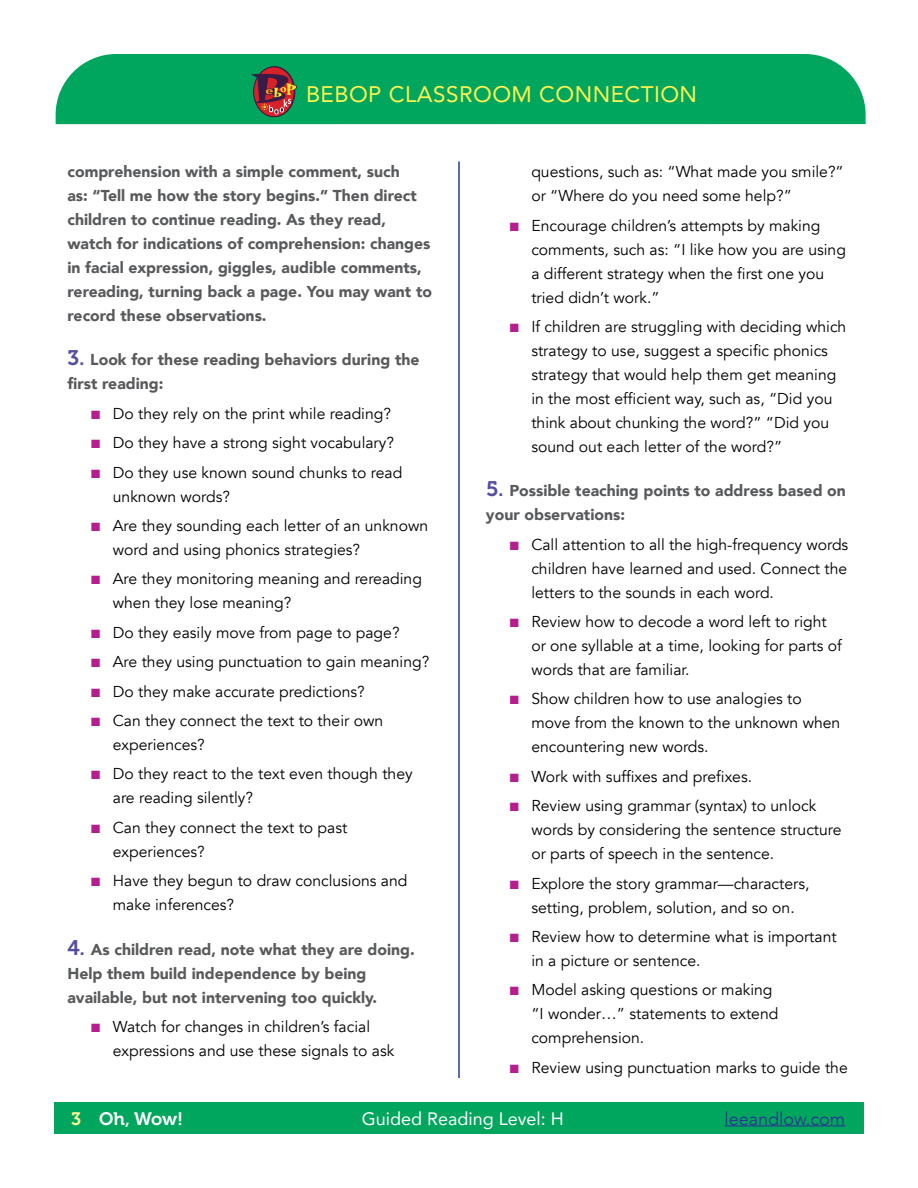
<style>
.page{position:relative;width:918px;height:1188px;background:#fff}
.page>*{position:absolute;margin:0;border:0;box-sizing:border-box;transform-origin:0 0}
.t1{font:22.5px "Avenir";letter-spacing:.02em;color:#fff450}
.t2{font:18px "Avenir";color:#fff}
.t3{font:300 18px "Avenir";color:#2e3092}
.t4{font:18px "Museo 700";color:#fff}
.t5{font:15.75px/24px "Avenir";color:#000}
.t6{font:900 15.75px/24px "Avenir";color:#58595b}
.s1{font-family:"Museo 700";font-weight:400;font-size:21px;color:#524fa1}
.s2{color:#b41e8e}
.s3{color:#fff799}
</style>
<div class="page">
<hr style="left:458px;top:161px;width:2px;height:917px;background:#25408f">
<div style="left:56px;top:54px;width:810px;height:70px;background:#00a65d"></div>
<div style="left:54px;top:1103px;width:810px;height:31px;background:#00a65d"></div>
<hr style="left:725px;top:1125px;width:120px;height:1px;background:#2e3092">
<svg style="left:254px;top:67px;width:40px;height:50px"></svg>
<div style="left:253px;top:66px;width:42px;height:51px;border:1px solid #391b46;border-radius:50%"></div>
<svg style="left:251px;top:74px;width:46px;height:40px;background:#7a4c43"></svg>
<h1 class="t1" style="left:306px;top:76px;width:393px">BEBOP CLASSROOM CONNECTION</h1>
<p class="t6" style="left:68px;top:159px;width:366px">comprehension with a simple comment, such<br>as: “Tell me how the story begins.” Then direct children to continue reading. As they read, watch for indications of comprehension: changes in facial expression, giggles, audible comments, rereading, turning back a page. You may want to record these observations.</p>
<p class="t6" style="left:68px;top:348px;width:354px"><span class="s1">3.</span> Look for these reading behaviors during the first reading:</p>
<p class="t5" style="left:91px;top:402px;width:301px"><span class="s2">■</span> Do they rely on the print while reading?</p>
<p class="t5" style="left:91px;top:431px;width:304px"><span class="s2">■</span> Do they have a strong sight vocabulary?</p>
<p class="t5" style="left:113px;top:461px;width:291px;text-indent:-22px"><span class="s2">■</span> Do they use known sound chunks to read unknown words?</p>
<p class="t5" style="left:113px;top:514px;width:317px;text-indent:-22px"><span class="s2">■</span> Are they sounding each letter of an unknown word and using phonics strategies?</p>
<p class="t5" style="left:113px;top:567px;width:311px;text-indent:-22px"><span class="s2">■</span> Are they monitoring meaning and rereading when they lose meaning?</p>
<p class="t5" style="left:91px;top:621px;width:310px"><span class="s2">■</span> Do they easily move from page to page?</p>
<p class="t5" style="left:91px;top:650px;width:340px"><span class="s2">■</span> Are they using punctuation to gain meaning?</p>
<p class="t5" style="left:91px;top:680px;width:275px"><span class="s2">■</span> Do they make accurate predictions?</p>
<p class="t5" style="left:113px;top:709px;width:272px;text-indent:-22px"><span class="s2">■</span> Can they connect the text to their own experiences?</p>
<p class="t5" style="left:113px;top:762px;width:301px;text-indent:-22px"><span class="s2">■</span> Do they react to the text even though they are reading silently?</p>
<p class="t5" style="left:113px;top:816px;width:236px;text-indent:-22px"><span class="s2">■</span> Can they connect the text to past experiences?</p>
<p class="t5" style="left:113px;top:869px;width:296px;text-indent:-22px"><span class="s2">■</span> Have they begun to draw conclusions and make inferences?</p>
<p class="t6" style="left:67px;top:937px;width:349px"><span class="s1">4.</span> As children read, note what they are doing.<br>Help them build independence by being available, but not intervening too quickly.</p>
<p class="t5" style="left:113px;top:1015px;width:283px;text-indent:-22px"><span class="s2">■</span> Watch for changes in children’s facial expressions and use these signals to ask</p>
<p class="t5" style="left:531px;top:160px;width:314px">questions, such as: “What made you smile?” or “Where do you need some help?”</p>
<p class="t5" style="left:531px;top:213px;width:316px;text-indent:-22px"><span class="s2">■</span> Encourage children’s attempts by making comments, such as: “I like how you are using a different strategy when the first one you tried didn’t work.”</p>
<p class="t5" style="left:531px;top:315px;width:316px;text-indent:-22px"><span class="s2">■</span> If children are struggling with deciding which strategy to use, suggest a specific phonics strategy that would help them get meaning in the most efficient way, such as, “Did you think about chunking the word?” “Did you sound out each letter of the word?”</p>
<p class="t6" style="left:486px;top:478px;width:361px"><span class="s1">5.</span> Possible teaching points to address based on your observations:</p>
<p class="t5" style="left:531px;top:533px;width:318px;text-align:justify;text-indent:-22px"><span class="s2">■</span> Call attention to all the high-frequency words children have learned and used. Connect the letters to the sounds in each word.</p>
<p class="t5" style="left:531px;top:610px;width:312px;text-indent:-22px"><span class="s2">■</span> Review how to decode a word left to right or one syllable at a time, looking for parts of words that are familiar.</p>
<p class="t5" style="left:531px;top:687px;width:310px;text-indent:-22px"><span class="s2">■</span> Show children how to use analogies to move from the known to the unknown when encountering new words.</p>
<p class="t5" style="left:510px;top:765px;width:244px"><span class="s2">■</span> Work with suffixes and prefixes.</p>
<p class="t5" style="left:531px;top:794px;width:312px;text-indent:-22px"><span class="s2">■</span> Review using grammar (syntax) to unlock words by considering the sentence structure or parts of speech in the sentence.</p>
<p class="t5" style="left:510px;top:872px;width:301px;text-align:center"><span class="s2">■</span> Explore the story grammar—characters, setting, problem, solution, and so on.</p>
<p class="t5" style="left:531px;top:925px;width:307px;text-indent:-22px"><span class="s2">■</span> Review how to determine what is important in a picture or sentence.</p>
<p class="t5" style="left:531px;top:978px;width:249px;text-indent:-22px"><span class="s2">■</span> Model asking questions or making “I wonder…” statements to extend comprehension.</p>
<p class="t5" style="left:510px;top:1056px;width:340px"><span class="s2">■</span> Review using punctuation marks to guide the</p>
<p class="t4" style="left:71px;top:1108px;width:113px"><span class="s3">3</span> Oh, Wow!</p>
<p class="t2" style="left:362px;top:1104px;width:204px">Guided Reading Level: H</p>
<p class="t3" style="left:725px;top:1108px;width:122px">leeandlow.com</p>
</div>
